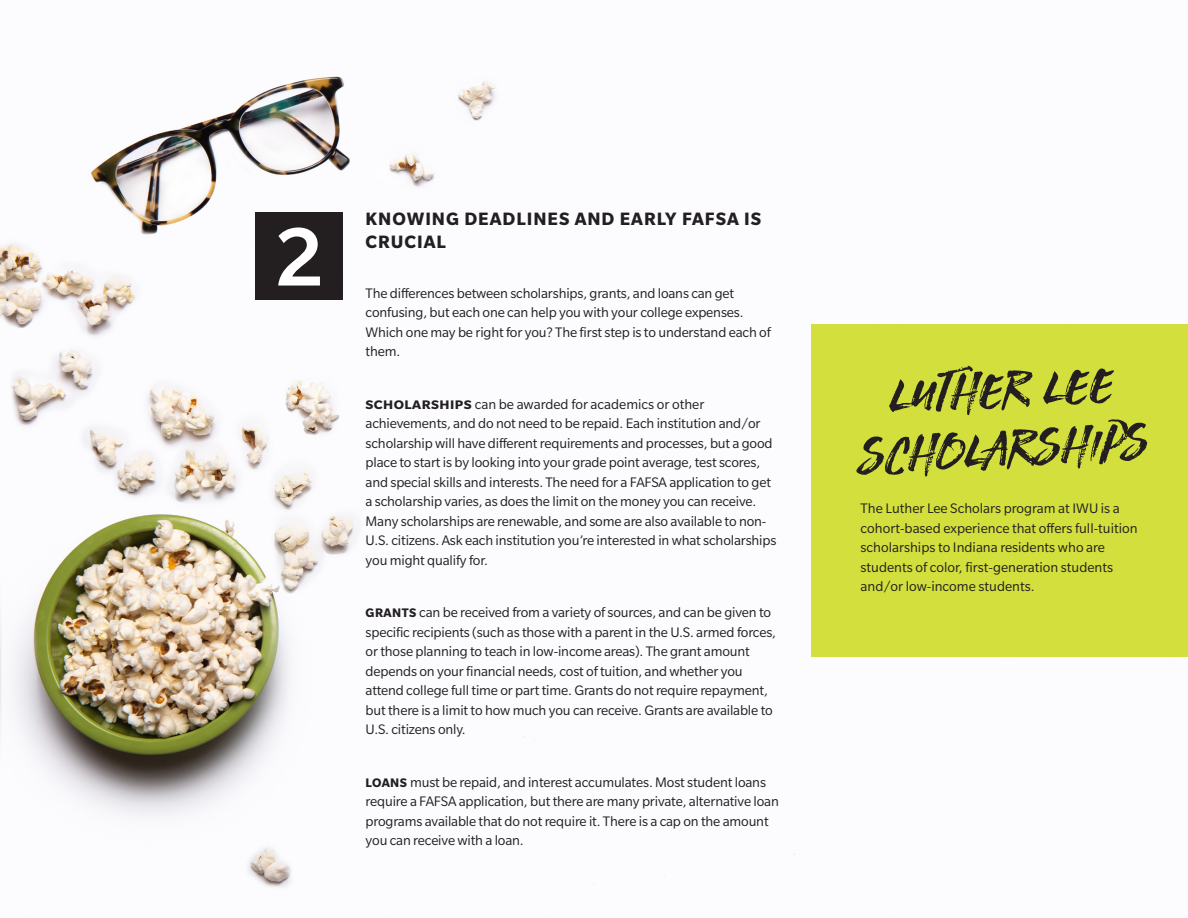
<style>
.page{position:relative;width:1188px;height:918px;background:#fff}
.page>*{position:absolute;margin:0;border:0;box-sizing:border-box;transform-origin:0 0}
.t1{font:500 90px "Slate Std";color:#fff}
.t2{font:italic 57.6px "STONEHARBOUR";color:#231f20}
.Paragraph_Style_1{font:700 19.5px/23.4px "Slate Std";letter-spacing:.05em;color:#231f20}
.Paragraph_Style_1-2{font:15px/19.5px "Slate Std";letter-spacing:-.01em;color:#231f20}
.s1{font-weight:700;font-size:13.5px}
</style>
<div class="page">
<img style="left:0;top:76px;width:812px;height:812px">
<div style="left:255px;top:212px;width:88px;height:88px;background:#231f20"></div>
<div style="left:812px;top:324px;width:376px;height:333px;background:#d3df3c"></div>
<p class="t1" style="left:275px;top:210px;width:51px">2</p>
<p class="Paragraph_Style_1" style="left:366px;top:207px;width:397px">KNOWING DEADLINES AND EARLY FAFSA IS<br>CRUCIAL</p>
<p class="Paragraph_Style_1-2" style="left:366px;top:283px;width:407px">The differences between scholarships, grants, and loans can get confusing, but each one can help you with your college expenses.<br>Which one may be right for you? The first step is to understand each of them.</p>
<p class="Paragraph_Style_1-2" style="left:366px;top:394px;width:412px"><span class="s1">SCHOLARSHIPS</span> can be awarded for academics or other achievements, and do not need to be repaid. Each institution and/or scholarship will have different requirements and processes, but a good place to start is by looking into your grade point average, test scores, and special skills and interests. The need for a FAFSA application to get a scholarship varies, as does the limit on the money you can receive.<br>Many scholarships are renewable, and some are also available to non-U.S. citizens. Ask each institution you’re interested in what scholarships you might qualify for.</p>
<p class="Paragraph_Style_1-2" style="left:366px;top:603px;width:412px"><span class="s1">GRANTS</span> can be received from a variety of sources, and can be given to specific recipients (such as those with a parent in the U.S. armed forces, or those planning to teach in low-income areas). The grant amount depends on your financial needs, cost of tuition, and whether you attend college full time or part time. Grants do not require repayment, but there is a limit to how much you can receive. Grants are available to U.S. citizens only.</p>
<p class="Paragraph_Style_1-2" style="left:366px;top:772px;width:415px"><span class="s1">LOANS</span> must be repaid, and interest accumulates. Most student loans require a FAFSA application, but there are many private, alternative loan programs available that do not require it. There is a cap on the amount you can receive with a loan.</p>
<p class="t2" style="left:886px;top:352px;width:224px;rotate:-3deg">luther lee</p>
<p class="t2" style="left:857px;top:412px;width:288px;rotate:-3deg">scholarships</p>
<p class="Paragraph_Style_1-2" style="left:861px;top:499px;width:278px">The Luther Lee Scholars program at IWU is a cohort-based experience that offers full-tuition scholarships to Indiana residents who are students of color, first-generation students and/or low-income students.</p>
</div>
